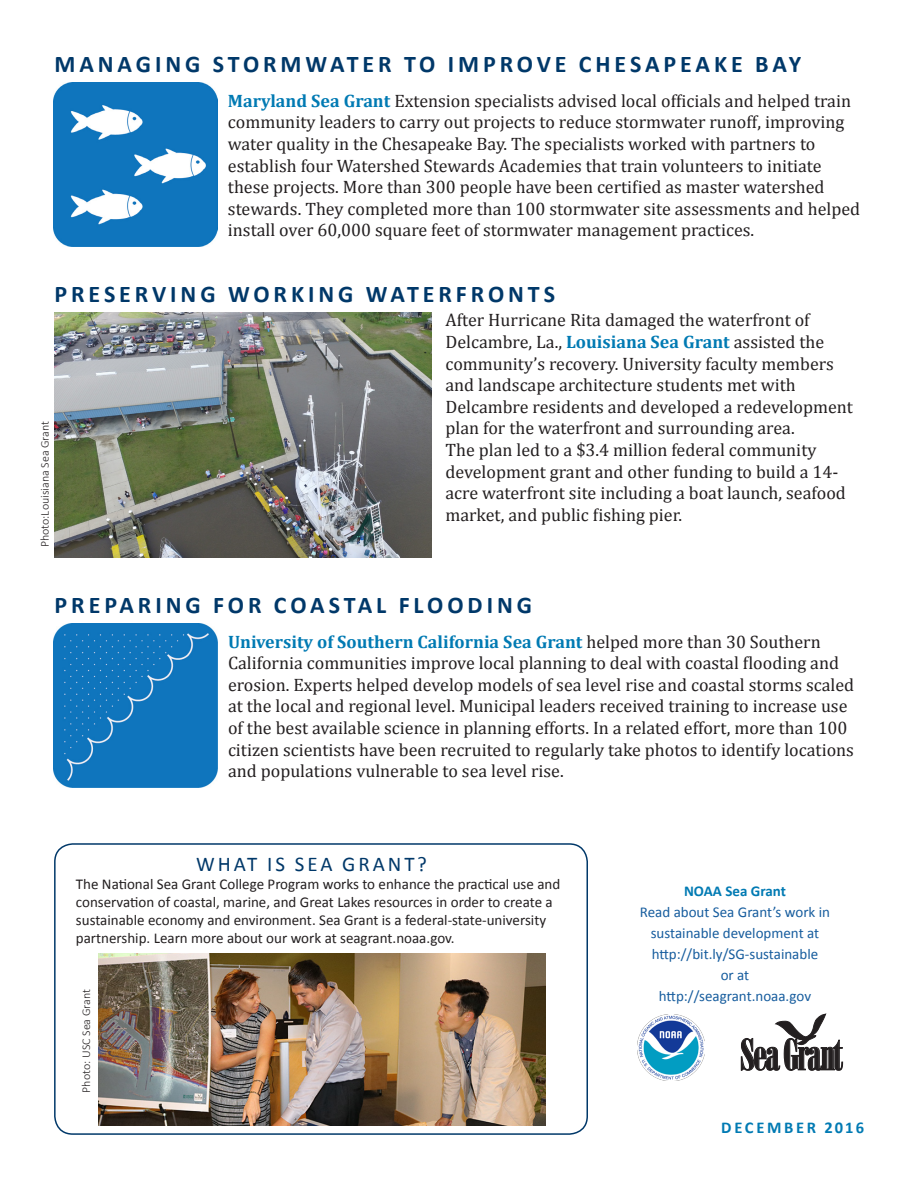
<style>
.page{position:relative;width:918px;height:1188px;background:#fff}
.page>*{position:absolute;margin:0;border:0;box-sizing:border-box;transform-origin:0 0}
.t1{font:42.9px "Bodoni LT Poster Compressed";letter-spacing:-.04em;color:#231f20}
.t2{font:700 24px "Calibri";letter-spacing:.165em;color:#003869}
.t3{font:21px "Calibri";letter-spacing:.14em;color:#003869}
.t4{font:18px/21.6px "Cambria";color:#231f20}
.t5{font:700 16.5px "Calibri";letter-spacing:.165em;color:#007ab3}
.t6{font:15px/18px "Calibri";color:#231f20}
.Body{font:15px/21px "Calibri";color:#175d9e;text-align:center}
.Body-2{font:700 15px "Calibri";color:#007ab3}
.t7{font:300 12px "Calibri";color:#231f20}
.s1{font-weight:700;color:#007ab3}
</style>
<div class="page">
<img style="left:638px;top:1014px;width:67px;height:67px">
<svg style="left:741px;top:1014px;width:102px;height:57px"></svg>
<div style="left:54px;top:843px;width:534px;height:292px;border:2px solid #003869;border-radius:18px"></div>
<img style="left:54px;top:83px;width:164px;height:163px">
<img style="left:54px;top:312px;width:378px;height:246px">
<div style="left:54px;top:623px;width:164px;height:164px;background:#0f75bd"></div>
<img style="left:99px;top:953px;width:447px;height:173px">
<h2 class="t2" style="left:54px;top:49px;width:748px">MANAGING STORMWATER TO IMPROVE CHESAPEAKE BAY</h2>
<p class="t4" style="left:228px;top:90px;width:634px"><span class="s1">Maryland Sea Grant</span> Extension specialists advised local officials and helped train community leaders to carry out projects to reduce stormwater runoff, improving water quality in the Chesapeake Bay. The specialists worked with partners to establish four Watershed Stewards Academies that train volunteers to initiate these projects. More than 300 people have been certified as master watershed stewards. They completed more than 100 stormwater site assessments and helped install over 60,000 square feet of stormwater management practices.</p>
<h2 class="t2" style="left:54px;top:278px;width:502px">PRESERVING WORKING WATERFRONTS</h2>
<p class="t7" style="left:38px;top:547px;width:128px;rotate:-90deg">Photo:Louisiana Sea Grant</p>
<p class="t4" style="left:446px;top:309px;width:409px">After Hurricane Rita damaged the waterfront of Delcambre, La., <span class="s1">Louisiana Sea Grant</span> assisted the community’s recovery. University faculty members and landscape architecture students met with Delcambre residents and developed a redevelopment plan for the waterfront and surrounding area.<br>The plan led to a $3.4 million federal community development grant and other funding to build a 14- acre waterfront site including a boat launch, seafood market, and public fishing pier.</p>
<h2 class="t2" style="left:55px;top:589px;width:479px">PREPARING FOR COASTAL FLOODING</h2>
<p class="t4" style="left:228px;top:631px;width:628px"><span class="s1">University of Southern California Sea Grant</span> helped more than 30 Southern California communities improve local planning to deal with coastal flooding and erosion. Experts helped develop models of sea level rise and coastal storms scaled at the local and regional level. Municipal leaders received training to increase use of the best available science in planning efforts. In a related effort, more than 100 citizen scientists have been recruited to regularly take photos to identify locations and populations vulnerable to sea level rise.</p>
<h2 class="t3" style="left:196px;top:850px;width:232px">WHAT IS SEA GRANT?</h2>
<p class="t6" style="left:76px;top:875px;width:486px">The National Sea Grant College Program works to enhance the practical use and conservation of coastal, marine, and Great Lakes resources in order to create a sustainable economy and environment. Sea Grant is a federal-state-university partnership. Learn more about our work at seagrant.noaa.gov.</p>
<p class="t7" style="left:79px;top:1093px;width:105px;rotate:-90deg">Photo: USC Sea Grant</p>
<p class="Body-2" style="left:684px;top:882px;width:103px">NOAA Sea Grant</p>
<p class="Body" style="left:640px;top:902px;width:192px">Read about Sea Grant’s work in sustainable development at</p>
<p class="Body" style="left:652px;top:944px;width:168px">http://bit.ly/SG-sustainable</p>
<p class="Body" style="left:721px;top:965px;width:30px">or at</p>
<p class="Body" style="left:659px;top:986px;width:154px">http://seagrant.noaa.gov</p>
<p class="t1" style="left:740px;top:1030px;width:104px">SeaGrant</p>
<h2 class="t5" style="left:721px;top:1117px;width:144px">DECEMBER 2016</h2>
</div>
